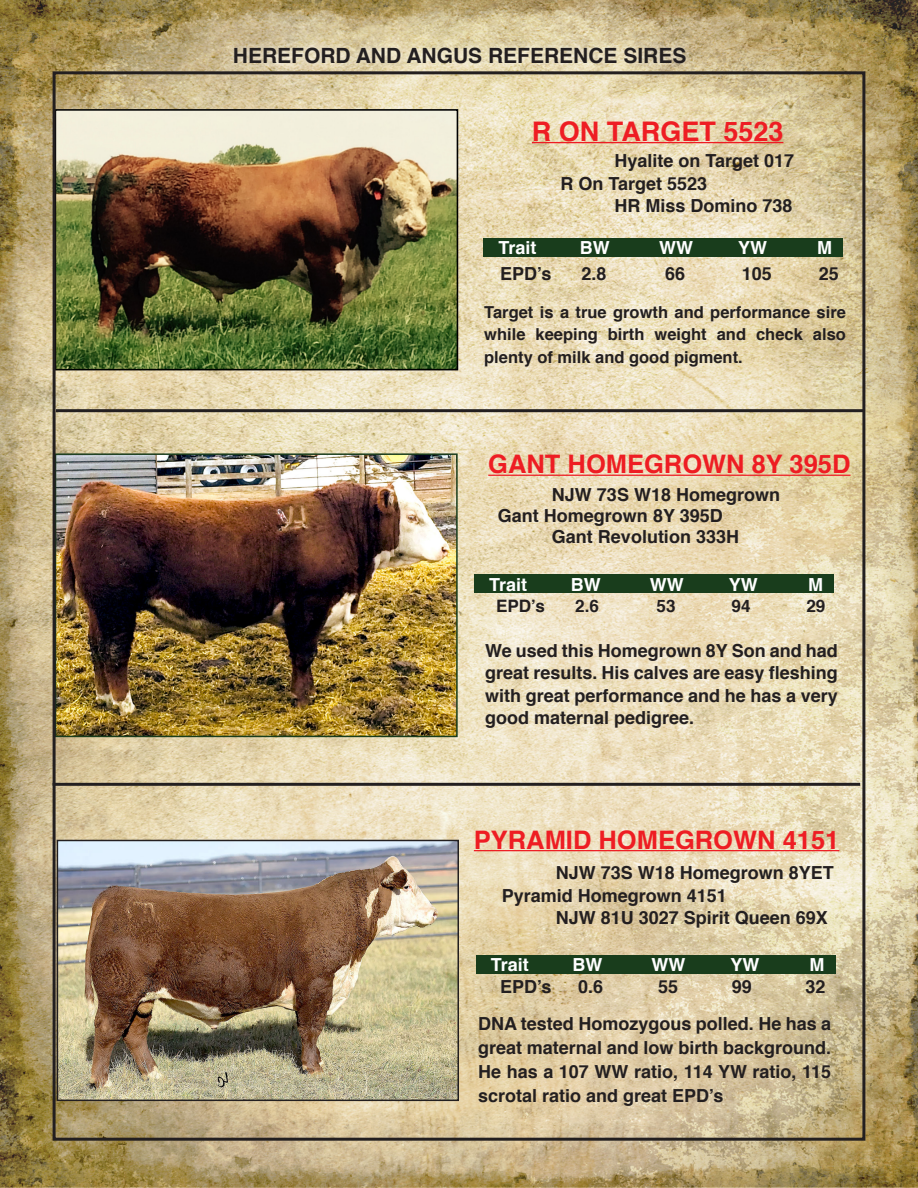
<style>
.page{position:relative;width:918px;height:1188px;background:#fff}
.page>*{position:absolute;margin:0;border:0;box-sizing:border-box;transform-origin:0 0}
.t1{font:700 27px "Helvetica";color:#ee1d23}
.t2{font:700 25.5px "Helvetica";color:#ee1d23}
.t3{font:700 21px "Helvetica";color:#231f20}
.t4{font:700 18px/22.5px "Helvetica";color:#231f20;text-align:justify}
.t5{font:700 18px "Helvetica";color:#fff}
.t6{font:700 17.1px "Helvetica";color:#231f20}
.t7{font:700 16.5px/22.5px "Helvetica";color:#231f20;text-align:justify}
</style>
<div class="page">
<img style="left:0;top:0;width:918px;height:1188px">
<div style="left:225px;top:38px;width:470px;height:35px;background:#fff;opacity:.75"></div>
<img style="left:58px;top:112px;width:397px;height:255px">
<div style="left:55px;top:109px;width:403px;height:261px;border:2px solid #000"></div>
<hr style="left:532px;top:142px;width:251px;height:1px;background:#ee1d23">
<div style="left:483px;top:238px;width:360px;height:19px;background:#193d1c"></div>
<hr style="left:56px;top:409px;width:808px;height:3px;background:#231f20">
<hr style="left:488px;top:475px;width:363px;height:1px;background:#ee1d23">
<hr style="left:53px;top:783px;width:807px;height:3px;background:#231f20">
<hr style="left:474px;top:850px;width:365px;height:1px;background:#ee1d23">
<img style="left:60px;top:843px;width:396px;height:255px">
<div style="left:57px;top:840px;width:402px;height:261px;border:2px solid #231f20"></div>
<div style="left:474px;top:574px;width:360px;height:19px;background:#193d1c"></div>
<div style="left:476px;top:955px;width:360px;height:18px;background:#193d1c"></div>
<img style="left:58px;top:456px;width:397px;height:278px">
<div style="left:55px;top:453px;width:403px;height:284px;border:2px solid #193d1c"></div>
<p class="t3" style="left:233px;top:39px;width:455px">HEREFORD AND ANGUS REFERENCE SIRES</p>
<p class="t1" style="left:532px;top:109px;width:253px">R ON TARGET 5523</p>
<p class="t4" style="left:615px;top:150px;width:181px">Hyalite on Target 017</p>
<p class="t4" style="left:561px;top:173px;width:148px">R On Target 5523</p>
<p class="t4" style="left:615px;top:195px;width:180px">HR Miss Domino 738</p>
<p class="t5" style="left:498px;top:233px;width:40px">Trait</p>
<p class="t5" style="left:580px;top:233px;width:31px">BW</p>
<p class="t5" style="left:659px;top:233px;width:35px">WW</p>
<p class="t5" style="left:738px;top:233px;width:30px">YW</p>
<p class="t5" style="left:817px;top:233px;width:16px">M</p>
<p class="t4" style="left:500px;top:263px;width:53px">EPD’s</p>
<p class="t4" style="left:582px;top:263px;width:27px">2.8</p>
<p class="t4" style="left:665px;top:263px;width:22px">66</p>
<p class="t4" style="left:742px;top:263px;width:32px">105</p>
<p class="t4" style="left:819px;top:263px;width:22px">25</p>
<p class="t7" style="left:484px;top:301px;width:363px">Target is a true growth and performance sire while keeping birth weight and check also plenty of milk and good pigment.</p>
<p class="t2" style="left:488px;top:444px;width:364px">GANT HOMEGROWN 8Y 395D</p>
<p class="t4" style="left:552px;top:484px;width:230px">NJW 73S W18 Homegrown</p>
<p class="t4" style="left:498px;top:505px;width:226px">Gant Homegrown 8Y 395D</p>
<p class="t4" style="left:552px;top:526px;width:189px">Gant Revolution 333H</p>
<p class="t5" style="left:489px;top:570px;width:40px">Trait</p>
<p class="t5" style="left:571px;top:570px;width:31px">BW</p>
<p class="t5" style="left:650px;top:570px;width:35px">WW</p>
<p class="t5" style="left:729px;top:570px;width:30px">YW</p>
<p class="t5" style="left:808px;top:570px;width:16px">M</p>
<p class="t6" style="left:496px;top:593px;width:50px">EPD’s</p>
<p class="t6" style="left:575px;top:593px;width:25px">2.6</p>
<p class="t6" style="left:657px;top:593px;width:21px">53</p>
<p class="t6" style="left:732px;top:593px;width:21px">94</p>
<p class="t6" style="left:806px;top:593px;width:21px">29</p>
<p class="t4" style="left:485px;top:639px;width:354px">We used this Homegrown 8Y Son and had great results. His calves are easy fleshing with great performance and he has a very good maternal pedigree.</p>
<p class="t2" style="left:474px;top:819px;width:367px">PYRAMID HOMEGROWN 4151</p>
<p class="t4" style="left:556px;top:862px;width:280px">NJW 73S W18 Homegrown 8YET</p>
<p class="t4" style="left:502px;top:884px;width:227px">Pyramid Homegrown 4151</p>
<p class="t4" style="left:556px;top:907px;width:274px">NJW 81U 3027 Spirit Queen 69X</p>
<p class="t5" style="left:491px;top:950px;width:40px">Trait</p>
<p class="t5" style="left:572px;top:950px;width:31px">BW</p>
<p class="t5" style="left:652px;top:950px;width:35px">WW</p>
<p class="t5" style="left:731px;top:950px;width:30px">YW</p>
<p class="t5" style="left:810px;top:950px;width:16px">M</p>
<p class="t4" style="left:500px;top:975px;width:53px">EPD’s</p>
<p class="t4" style="left:578px;top:975px;width:27px">0.6</p>
<p class="t4" style="left:658px;top:975px;width:22px">55</p>
<p class="t4" style="left:732px;top:975px;width:22px">99</p>
<p class="t4" style="left:805px;top:975px;width:22px">32</p>
<p class="t4" style="left:478px;top:1012px;width:355px;line-height:24px">DNA tested Homozygous polled. He has a great maternal and low birth background.<br>He has a 107 WW ratio, 114 YW ratio, 115 scrotal ratio and great EPD’s</p>
</div>
